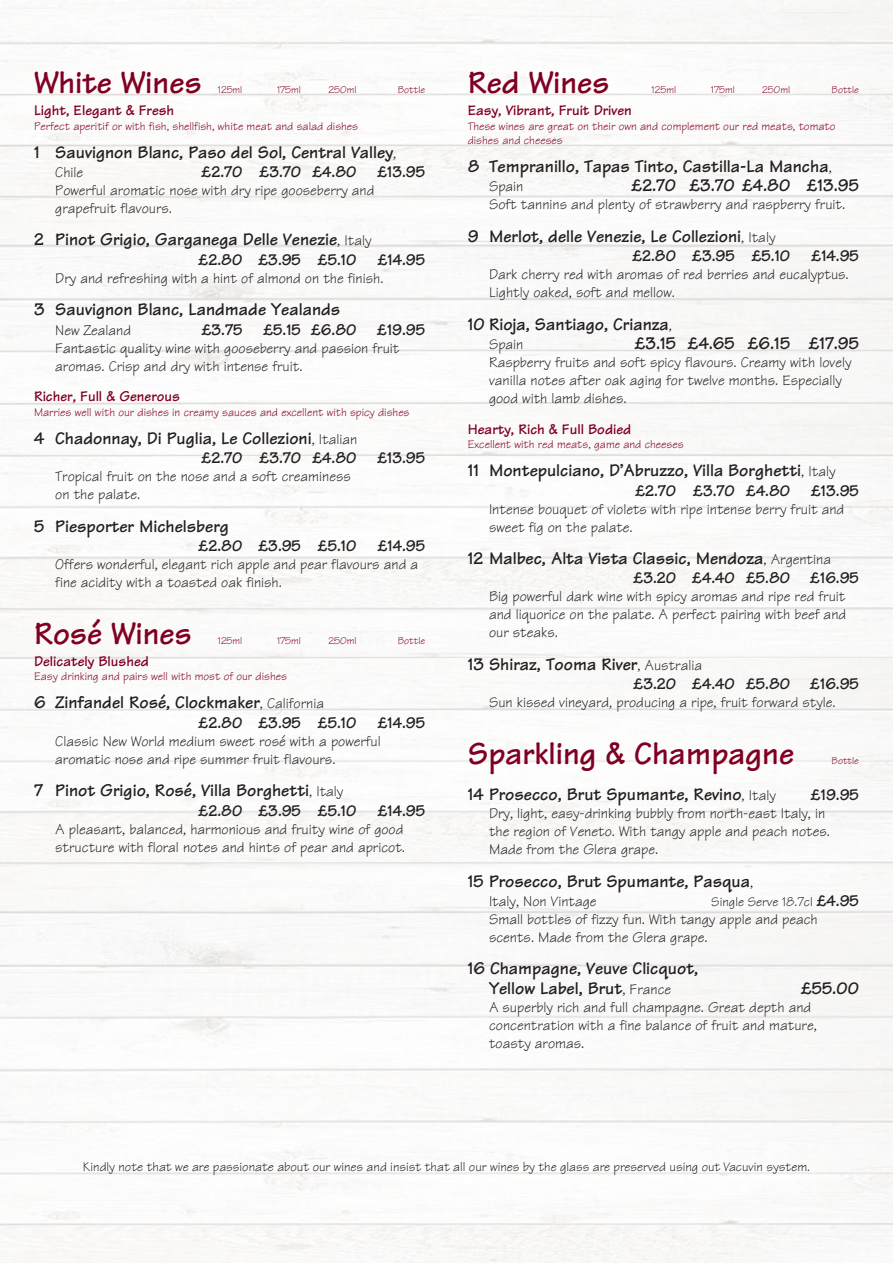
<style>
.page{position:relative;width:893px;height:1263px;background:#fff}
.page>*{position:absolute;margin:0;border:0;box-sizing:border-box;transform-origin:0 0}
.t1{font:700 33px "Tekton";color:#800022}
.t2{font:700 18px/19.5px "Tekton";color:#231f20;text-align:center}
.t3{font:700 16.5px "Tekton";color:#231f20}
.t4{font:15px/18px "Tekton";color:#231f20}
.t5{font:700 15px "Tekton";color:#800022}
.t6{font:13.5px "Tekton";color:#231f20}
.t7{font:12px/14.4px "Tekton";color:#800022}
.t8{font:10.5px "Tekton";color:#800022}
.s1{font-weight:400;font-size:15px}
.s2{font-weight:700;font-size:16.5px}
</style>
<div class="page">
<h1 class="t1" style="left:34px;top:62px;width:169px">White Wines</h1>
<p class="t8" style="left:218px;top:83px;width:26px">125ml</p>
<p class="t8" style="left:277px;top:83px;width:25px">175ml</p>
<p class="t8" style="left:329px;top:83px;width:29px">250ml</p>
<p class="t8" style="left:398px;top:83px;width:29px">Bottle</p>
<p class="t5" style="left:34px;top:101px;width:142px">Light, Elegant &amp; Fresh</p>
<p class="t7" style="left:34px;top:119px;width:326px">Perfect aperitif or with fish, shellfish, white meat and salad dishes</p>
<p class="t2" style="left:34px;top:142px;width:364px">1 Sauvignon Blanc, Paso del Sol, Central Valley<span class="s1">,</span></p>
<p class="t4" style="left:55px;top:163px;width:29px">Chile</p>
<p class="t3" style="left:201px;top:161px;width:225px">£2.70 £3.70 £4.80 £13.95</p>
<p class="t4" style="left:55px;top:181px;width:321px">Powerful aromatic nose with dry ripe gooseberry and grapefruit flavours.</p>
<p class="t2" style="left:34px;top:230px;width:339px">2 Pinot Grigio, Garganega Delle Venezie<span class="s1">, Italy</span></p>
<p class="t3" style="left:198px;top:249px;width:160px">£2.80 £3.95 £5.10</p>
<p class="t3" style="left:377px;top:249px;width:49px">£14.95</p>
<p class="t4" style="left:55px;top:269px;width:330px">Dry and refreshing with a hint of almond on the finish.</p>
<p class="t2" style="left:34px;top:300px;width:308px">3 Sauvignon Blanc, Landmade Yealands</p>
<p class="t4" style="left:55px;top:321px;width:77px">New Zealand</p>
<p class="t3" style="left:201px;top:319px;width:42px">£3.75</p>
<p class="t3" style="left:263px;top:319px;width:164px">£5.15 £6.80 £19.95</p>
<p class="t4" style="left:55px;top:339px;width:346px">Fantastic quality wine with gooseberry and passion fruit aromas. Crisp and dry with intense fruit.</p>
<p class="t5" style="left:34px;top:387px;width:147px">Richer, Full &amp; Generous</p>
<p class="t7" style="left:34px;top:405px;width:377px">Marries well with our dishes in creamy sauces and excellent with spicy dishes</p>
<p class="t2" style="left:34px;top:428px;width:325px">4 Chadonnay, Di Puglia, Le Collezioni<span class="s1">, Italian</span></p>
<p class="t3" style="left:201px;top:448px;width:225px">£2.70 £3.70 £4.80 £13.95</p>
<p class="t4" style="left:55px;top:468px;width:297px">Tropical fruit on the nose and a soft creaminess on the palate.</p>
<p class="t2" style="left:34px;top:516px;width:196px">5 Piesporter Michelsberg</p>
<p class="t3" style="left:198px;top:535px;width:160px">£2.80 £3.95 £5.10</p>
<p class="t3" style="left:377px;top:535px;width:49px">£14.95</p>
<p class="t4" style="left:55px;top:555px;width:364px">Offers wonderful, elegant rich apple and pear flavours and a fine acidity with a toasted oak finish.</p>
<h1 class="t1" style="left:34px;top:612px;width:159px">Rosé Wines</h1>
<p class="t8" style="left:218px;top:634px;width:26px">125ml</p>
<p class="t8" style="left:277px;top:634px;width:25px">175ml</p>
<p class="t8" style="left:329px;top:634px;width:29px">250ml</p>
<p class="t8" style="left:398px;top:634px;width:29px">Bottle</p>
<p class="t5" style="left:34px;top:652px;width:116px">Delicately Blushed</p>
<p class="t7" style="left:34px;top:669px;width:254px">Easy drinking and pairs well with most of our dishes</p>
<p class="t2" style="left:34px;top:693px;width:292px">6 Zinfandel Rosé, Clockmaker<span class="s1">, California</span></p>
<p class="t3" style="left:198px;top:712px;width:160px">£2.80 £3.95 £5.10</p>
<p class="t3" style="left:377px;top:712px;width:49px">£14.95</p>
<p class="t4" style="left:55px;top:732px;width:327px">Classic New World medium sweet rosé with a powerful aromatic nose and ripe summer fruit flavours.</p>
<p class="t2" style="left:34px;top:781px;width:311px">7 Pinot Grigio, Rosé, Villa Borghetti<span class="s1">, Italy</span></p>
<p class="t3" style="left:198px;top:800px;width:160px">£2.80 £3.95 £5.10</p>
<p class="t3" style="left:377px;top:800px;width:49px">£14.95</p>
<p class="t4" style="left:55px;top:820px;width:351px">A pleasant, balanced, harmonious and fruity wine of good structure with floral notes and hints of pear and apricot.</p>
<h1 class="t1" style="left:468px;top:62px;width:143px">Red Wines</h1>
<p class="t8" style="left:652px;top:83px;width:26px">125ml</p>
<p class="t8" style="left:711px;top:83px;width:25px">175ml</p>
<p class="t8" style="left:762px;top:83px;width:29px">250ml</p>
<p class="t8" style="left:832px;top:83px;width:29px">Bottle</p>
<p class="t5" style="left:468px;top:101px;width:166px">Easy, Vibrant, Fruit Driven</p>
<p class="t7" style="left:468px;top:119px;width:369px">These wines are great on their own and complement our red meats, tomato dishes and cheeses</p>
<p class="t2" style="left:468px;top:156px;width:365px">8 Tempranillo, Tapas Tinto, Castilla-La Mancha<span class="s1">,</span></p>
<p class="t4" style="left:489px;top:178px;width:36px">Spain</p>
<p class="t2" style="left:631px;top:176px;width:229px">£2.70 £3.70 £4.80 £13.95</p>
<p class="t4" style="left:489px;top:196px;width:358px">Soft tannins and plenty of strawberry and raspberry fruit.</p>
<p class="t2" style="left:468px;top:226px;width:309px">9 Merlot, delle Venezie, Le Collezioni<span class="s1">, Italy</span></p>
<p class="t3" style="left:632px;top:246px;width:160px">£2.80 £3.95 £5.10</p>
<p class="t3" style="left:811px;top:246px;width:49px">£14.95</p>
<p class="t4" style="left:489px;top:265px;width:361px">Dark cherry red with aromas of red berries and eucalyptus.<br>Lightly oaked, soft and mellow.</p>
<p class="t2" style="left:468px;top:314px;width:206px">10 Rioja, Santiago, Crianza<span class="s1">,</span></p>
<p class="t4" style="left:489px;top:335px;width:36px">Spain</p>
<p class="t2" style="left:634px;top:333px;width:226px">£3.15 £4.65 £6.15 £17.95</p>
<p class="t4" style="left:489px;top:353px;width:364px">Raspberry fruits and soft spicy flavours. Creamy with lovely vanilla notes after oak aging for twelve months. Especially good with lamb dishes.</p>
<p class="t5" style="left:468px;top:419px;width:165px">Hearty, Rich &amp; Full Bodied</p>
<p class="t7" style="left:468px;top:437px;width:217px">Excellent with red meats, game and cheeses</p>
<p class="t2" style="left:468px;top:461px;width:369px">11 Montepulciano, D’Abruzzo, Villa Borghetti<span class="s1">, Italy</span></p>
<p class="t3" style="left:635px;top:480px;width:225px">£2.70 £3.70 £4.80 £13.95</p>
<p class="t4" style="left:489px;top:500px;width:357px">Intense bouquet of violets with ripe intense berry fruit and sweet fig on the palate.</p>
<p class="t2" style="left:468px;top:548px;width:365px">12 Malbec, Alta Vista Classic, Mendoza<span class="s1">, Argentina</span></p>
<p class="t3" style="left:633px;top:568px;width:227px">£3.20 £4.40 £5.80 £16.95</p>
<p class="t4" style="left:489px;top:588px;width:359px;text-align:justify">Big powerful dark wine with spicy aromas and ripe red fruit and liquorice on the palate. A perfect pairing with beef and our steaks.</p>
<p class="t2" style="left:468px;top:654px;width:236px">13 Shiraz, Tooma River<span class="s1">, Australia</span></p>
<p class="t3" style="left:633px;top:673px;width:227px">£3.20 £4.40 £5.80 £16.95</p>
<p class="t4" style="left:489px;top:693px;width:348px">Sun kissed vineyard, producing a ripe, fruit forward style.</p>
<h1 class="t1" style="left:468px;top:732px;width:328px">Sparkling &amp; Champagne</h1>
<p class="t8" style="left:831px;top:754px;width:29px">Bottle</p>
<p class="t2" style="left:468px;top:785px;width:310px">14 Prosecco, Brut Spumante, Revino<span class="s1">, Italy</span></p>
<p class="t3" style="left:811px;top:785px;width:50px">£19.95</p>
<p class="t4" style="left:489px;top:805px;width:342px">Dry, light, easy-drinking bubbly from north-east Italy, in the region of Veneto. With tangy apple and peach notes.<br>Made from the Glera grape.</p>
<p class="t2" style="left:468px;top:871px;width:287px">15 Prosecco, Brut Spumante, Pasqua<span class="s1">,</span></p>
<p class="t4" style="left:489px;top:892px;width:109px">Italy, Non Vintage</p>
<p class="t6" style="left:711px;top:893px;width:149px">Single Serve 18.7cl <span class="s2">£4.95</span></p>
<p class="t4" style="left:489px;top:910px;width:330px">Small bottles of fizzy fun. With tangy apple and peach scents. Made from the Glera grape.</p>
<p class="t2" style="left:468px;top:959px;width:232px">16 Champagne, Veuve Clicquot,<br>Yellow Label, Brut<span class="s1">, France</span></p>
<p class="t2" style="left:801px;top:978px;width:60px">£55.00</p>
<p class="t4" style="left:489px;top:998px;width:329px">A superbly rich and full champagne. Great depth and concentration with a fine balance of fruit and mature, toasty aromas.</p>
<p class="t6" style="left:83px;top:1158px;width:729px">Kindly note that we are passionate about our wines and insist that all our wines by the glass are preserved using out Vacuvin system.</p>
</div>
